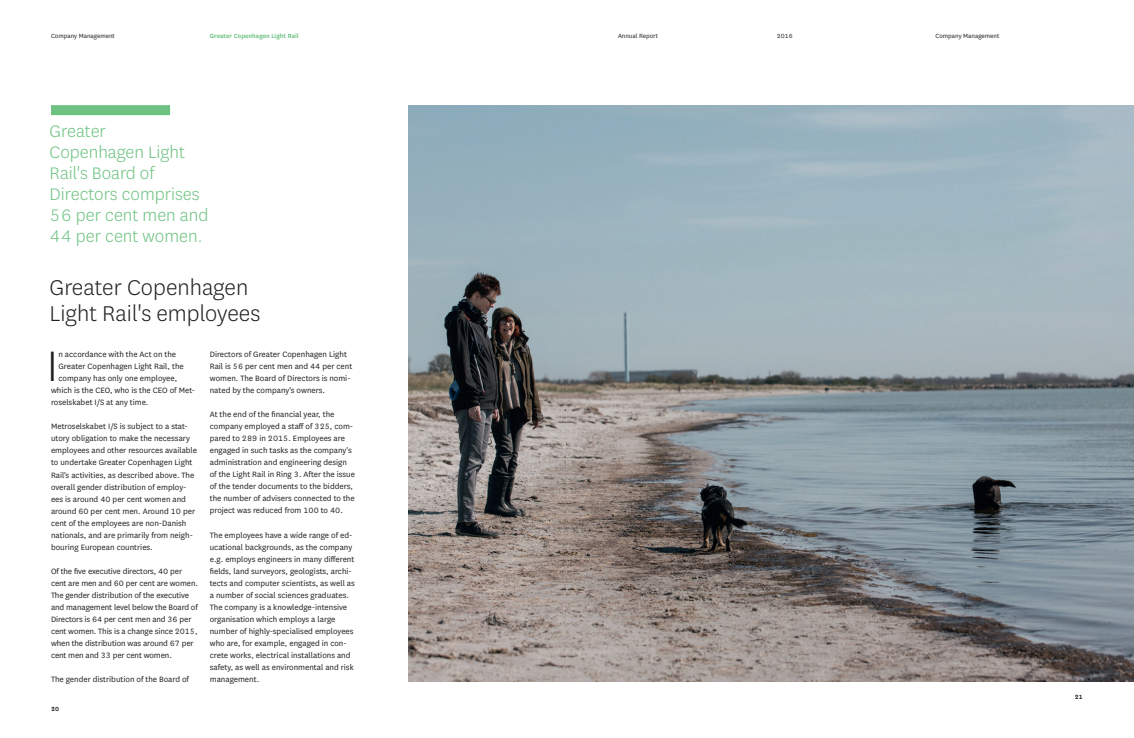
<style>
.page{position:relative;width:1134px;height:738px;background:#fff}
.page>*{position:absolute;margin:0;border:0;box-sizing:border-box;transform-origin:0 0}
.t1{font:300 49.7px "National";color:#231f20}
.t2{font:300 25px/26px "National";color:#231f20}
.t3{font:300 19.5px/21px "National";color:#6dc281}
.t4{font:9px/12px "National";color:#231f20}
.t5{font:7px "National";color:#231f20}
.t6{font:600 7px "National";color:#6dc281}
.t7{font:600 7px "National";color:#231f20}
</style>
<div class="page">
<img style="left:408px;top:105px;width:159px;height:576px">
<img style="left:567px;top:105px;width:567px;height:576px">
<div style="left:51px;top:105px;width:119px;height:10px;background:#6dc281"></div>
<p class="t5" style="left:51px;top:31px;width:65px">Company Management</p>
<p class="t6" style="left:210px;top:31px;width:91px">Greater Copenhagen Light Rail</p>
<p class="t5" style="left:618px;top:31px;width:41px">Annual Report</p>
<p class="t5" style="left:777px;top:31px;width:17px">2016</p>
<p class="t5" style="left:935px;top:31px;width:65px">Company Management</p>
<h3 class="t3" style="left:50px;top:120px;width:160px">Greater<br>Copenhagen Light<br>Rail's Board of<br>Directors comprises<br>56 per cent men and<br>44 per cent women.</h3>
<h2 class="t2" style="left:50px;top:273px;width:212px">Greater Copenhagen<br>Light Rail's employees</h2>
<h1 class="t1" style="left:47px;top:335px;width:13px">I</h1>
<p class="t4" style="left:58px;top:348px;width:119px">n accordance with the Act on the</p>
<p class="t4" style="left:58px;top:360px;width:127px">Greater Copenhagen Light Rail, the</p>
<p class="t4" style="left:58px;top:372px;width:120px">company has only one employee,</p>
<p class="t4" style="left:51px;top:384px;width:146px">which is the CEO, who is the CEO of Met-</p>
<p class="t4" style="left:51px;top:396px;width:99px">roselskabet I/S at any time.</p>
<p class="t4" style="left:51px;top:420px;width:148px">Metroselskabet I/S is subject to a stat&shy;utory obligation to make the necessary employees and other resources available to undertake Greater Copenhagen Light Rail's activities, as described above. The overall gender distribution of employ&shy;ees is around 40 per cent women and around 60 per cent men. Around 10 per cent of the employees are non-Danish nationals, and are primarily from neigh&shy;bouring European countries.</p>
<p class="t4" style="left:51px;top:564px;width:148px">Of the five executive directors, 40 per cent are men and 60 per cent are women.<br>The gender distribution of the executive and management level below the Board of Directors is 64 per cent men and 36 per cent women. This is a change since 2015, when the distribution was around 67 per cent men and 33 per cent women.</p>
<p class="t4" style="left:51px;top:672px;width:140px">The gender distribution of the Board of</p>
<p class="t7" style="left:51px;top:703px;width:9px">20</p>
<p class="t4" style="left:210px;top:348px;width:144px">Directors of Greater Copenhagen Light Rail is 56 per cent men and 44 per cent women. The Board of Directors is nomi&shy;nated by the company's owners.</p>
<p class="t4" style="left:210px;top:408px;width:147px">At the end of the financial year, the company employed a staff of 325, com&shy;pared to 289 in 2015. Employees are engaged in such tasks as the company's administration and engineering design of the Light Rail in Ring 3. After the issue of the tender documents to the bidders, the number of advisers connected to the project was reduced from 100 to 40.</p>
<p class="t4" style="left:210px;top:528px;width:147px">The employees have a wide range of ed&shy;ucational backgrounds, as the company e.g. employs engineers in many different fields, land surveyors, geologists, archi&shy;tects and computer scientists, as well as a number of social sciences graduates.<br>The company is a knowledge-intensive organisation which employs a large number of highly-specialised employees who are, for example, engaged in con&shy;crete works, electrical installations and safety, as well as environmental and risk management.</p>
<p class="t7" style="left:1075px;top:691px;width:9px">21</p>
</div>
